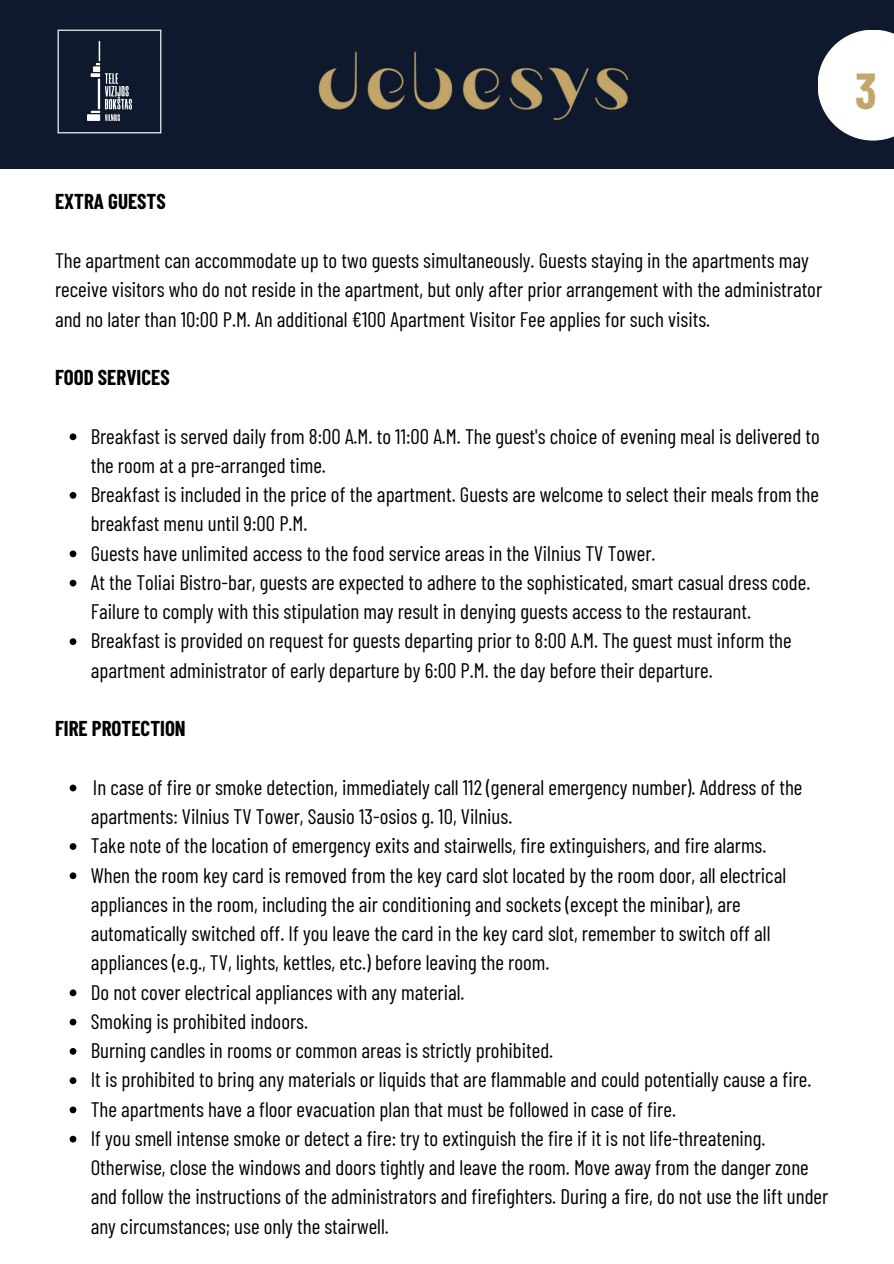
<style>
.page{position:relative;width:894px;height:1264px;background:#fff}
.page>*{position:absolute;margin:0;border:0;box-sizing:border-box;transform-origin:0 0}
.t1{font:700 49.35px "Barlow Condensed";color:#c2a66c}
.t2{font:21px/29.2px "Barlow Condensed";color:#000}
.t3{font:700 21px "Barlow Condensed";color:#000}
</style>
<div class="page">
<div style="left:0;top:0;width:893px;height:169px;background:#0e192d"></div>
<svg style="left:58px;top:30px;width:34px;height:103px"></svg>
<img style="left:87px;top:42px;width:5px;height:79px">
<img style="left:92px;top:29px;width:537px;height:105px">
<svg style="left:70px;top:433px;width:6px;height:7px"></svg>
<svg style="left:70px;top:492px;width:6px;height:6px"></svg>
<svg style="left:70px;top:550px;width:6px;height:7px"></svg>
<svg style="left:70px;top:579px;width:6px;height:7px"></svg>
<svg style="left:70px;top:638px;width:6px;height:7px"></svg>
<svg style="left:70px;top:784px;width:6px;height:7px"></svg>
<svg style="left:70px;top:843px;width:6px;height:6px"></svg>
<svg style="left:70px;top:872px;width:6px;height:7px"></svg>
<svg style="left:70px;top:989px;width:6px;height:7px"></svg>
<svg style="left:70px;top:1018px;width:6px;height:7px"></svg>
<svg style="left:70px;top:1048px;width:6px;height:6px"></svg>
<svg style="left:70px;top:1077px;width:6px;height:6px"></svg>
<svg style="left:70px;top:1106px;width:6px;height:7px"></svg>
<svg style="left:70px;top:1135px;width:6px;height:7px"></svg>
<svg style="left:818px;top:30px;width:75px;height:111px"></svg>
<p class="t1" style="left:855px;top:60px;width:23px">3</p>
<p class="t3" style="left:55px;top:188px;width:112px">EXTRA GUESTS</p>
<p class="t2" style="left:55px;top:245px;width:768px">The apartment can accommodate up to two guests simultaneously. Guests staying in the apartments may receive visitors who do not reside in the apartment, but only after prior arrangement with the administrator and no later than 10:00 P.M. An additional €100 Apartment Visitor Fee applies for such visits.</p>
<h1 class="t3" style="left:55px;top:364px;width:116px">FOOD SERVICES</h1>
<p class="t2" style="left:91px;top:420px;width:730px">Breakfast is served daily from 8:00 A.M. to 11:00 A.M. The guest's choice of evening meal is delivered to the room at a pre-arranged time.</p>
<h1 class="t2" style="left:91px;top:479px;width:729px">Breakfast is included in the price of the apartment. Guests are welcome to select their meals from the breakfast menu until 9:00 P.M.</h1>
<p class="t2" style="left:91px;top:537px;width:566px">Guests have unlimited access to the food service areas in the Vilnius TV Tower.</p>
<p class="t2" style="left:91px;top:567px;width:720px">At the Toliai Bistro-bar, guests are expected to adhere to the sophisticated, smart casual dress code.<br>Failure to comply with this stipulation may result in denying guests access to the restaurant.</p>
<p class="t2" style="left:91px;top:625px;width:702px">Breakfast is provided on request for guests departing prior to 8:00 A.M. The guest must inform the apartment administrator of early departure by 6:00 P.M. the day before their departure.</p>
<p class="t3" style="left:55px;top:715px;width:132px">FIRE PROTECTION</p>
<p class="t2" style="left:91px;top:771px;width:713px">In case of fire or smoke detection, immediately call 112 (general emergency number). Address of the apartments: Vilnius TV Tower, Sausio 13-osios g. 10, Vilnius.</p>
<h1 class="t2" style="left:91px;top:830px;width:677px">Take note of the location of emergency exits and stairwells, fire extinguishers, and fire alarms.</h1>
<p class="t2" style="left:91px;top:859px;width:696px">When the room key card is removed from the key card slot located by the room door, all electrical appliances in the room, including the air conditioning and sockets (except the minibar), are automatically switched off. If you leave the card in the key card slot, remember to switch off all appliances (e.g., TV, lights, kettles, etc.) before leaving the room.</p>
<p class="t2" style="left:91px;top:976px;width:375px">Do not cover electrical appliances with any material.</p>
<p class="t2" style="left:91px;top:1005px;width:219px">Smoking is prohibited indoors.</p>
<p class="t2" style="left:91px;top:1035px;width:464px">Burning candles in rooms or common areas is strictly prohibited.</p>
<p class="t2" style="left:91px;top:1064px;width:722px">It is prohibited to bring any materials or liquids that are flammable and could potentially cause a fire.</p>
<p class="t2" style="left:91px;top:1093px;width:586px">The apartments have a floor evacuation plan that must be followed in case of fire.</p>
<p class="t2" style="left:91px;top:1122px;width:738px">If you smell intense smoke or detect a fire: try to extinguish the fire if it is not life-threatening.<br>Otherwise, close the windows and doors tightly and leave the room. Move away from the danger zone and follow the instructions of the administrators and firefighters. During a fire, do not use the lift under any circumstances; use only the stairwell.</p>
</div>
